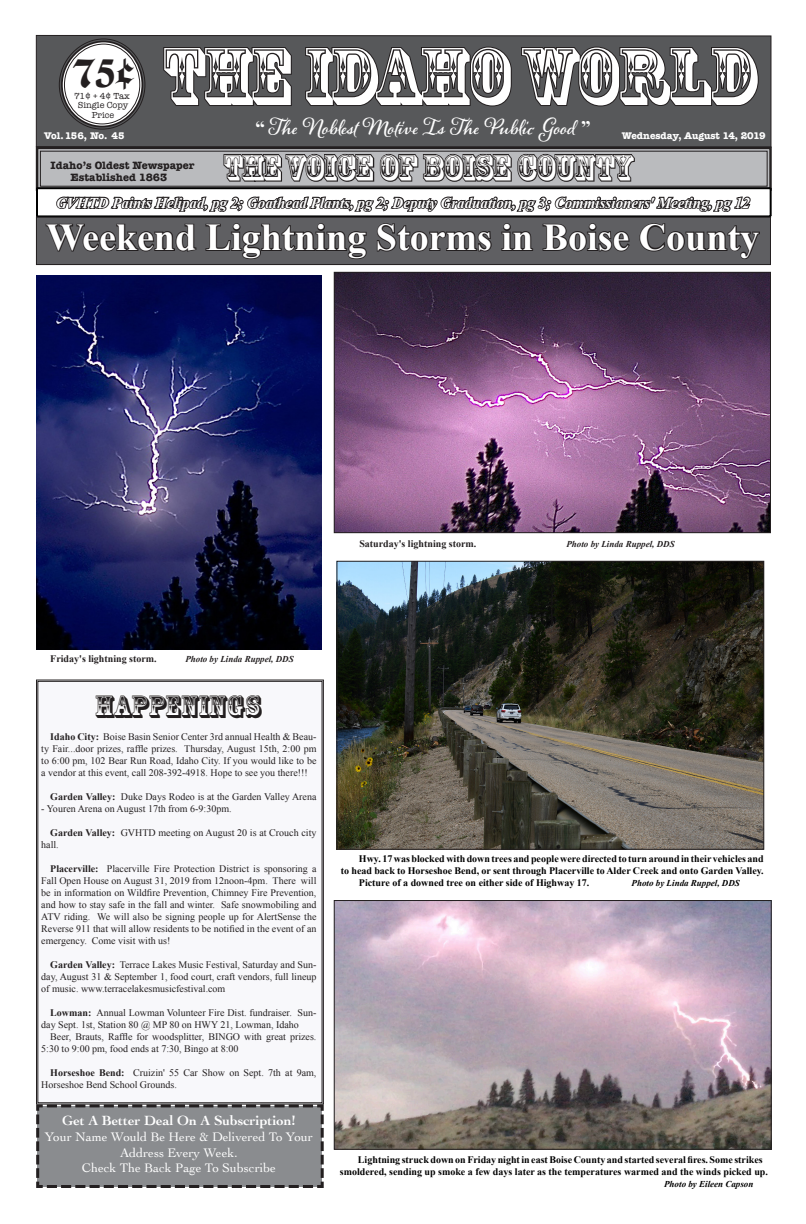
<style>
.page{position:relative;width:806px;height:1224px;background:#fff}
.page>*{position:absolute;margin:0;border:0;box-sizing:border-box;transform-origin:0 0}
.Body_text{font:76px "Rosewood Std";color:#fff}
.t1{font:39px "Baroque Text JF";color:#231f20}
.Headline{font:700 38px "Times New Roman";color:#fff}
.Body_text-2{font:34px "Rosewood Std";color:#fff}
.Headline-2{font:30px "Rosewood Std";color:#231f20}
.t2{font:700 20px "Alana";color:#fff}
.Body_Text{font:italic 700 15px "Times New Roman";color:#fff}
.Headline-3{font:700 14px "Cochin";color:#fff}
.Headline-4{font:13px "Cochin";color:#fff}
.Body_text-3{font:700 11px "American Typewriter";color:#231f20}
.Body_text-4{font:10px/12px "Times New Roman";color:#231f20}
.Body_Text-2{font:700 10px/12px "Times New Roman";color:#000;text-align:right}
.Body_text-5{font:700 10px "Times New Roman";color:#231f20}
.Body_text-6{font:700 10px "American Typewriter";color:#fff}
.Body_text-7{font:700 10px "American Typewriter";letter-spacing:-.02em;color:#fff}
.Body_text-8{font:italic 700 9px "Times New Roman";color:#231f20}
.Body_Text-3{font:italic 700 9px "Times New Roman";color:#000}
.t3{font:9px "American Typewriter";color:#231f20}
.s1{font-family:"Times New Roman";font-size:19px}
.s2{font-weight:700}
</style>
<div class="page">
<svg style="left:36px;top:1105px;width:288px;height:83px;background:#858689"></svg>
<svg style="left:36px;top:679px;width:288px;height:426px"></svg>
<div style="left:37px;top:681px;width:285px;height:422px;border:1px solid #231f20"></div>
<svg style="left:94px;top:679px;width:170px;height:59px"></svg>
<svg style="left:35px;top:34px;width:737px;height:263px;background:#6e6d6f"></svg>
<img style="left:336px;top:274px;width:433px;height:257px">
<div style="left:334px;top:272px;width:437px;height:261px;border:1px solid #231f20"></div>
<img style="left:338px;top:563px;width:424px;height:285px">
<div style="left:336px;top:561px;width:428px;height:289px;border:1px solid #231f20"></div>
<img style="left:336px;top:902px;width:433px;height:246px">
<div style="left:334px;top:900px;width:437px;height:250px;border:1px solid #231f20"></div>
<img style="left:36px;top:276px;width:286px;height:373px">
<p class="Body_text" style="left:160px;top:31px;width:596px">THE IDAHO WORLD</p>
<p class="t1" style="left:74px;top:49px;width:62px">75¢</p>
<p class="t3" style="left:74px;top:89px;width:57px">71¢ + 4¢ Tax</p>
<p class="t3" style="left:78px;top:98px;width:52px">Single Copy</p>
<p class="t3" style="left:92px;top:109px;width:24px">Price</p>
<p class="t2" style="left:255px;top:116px;width:337px"><span class="s1">“</span> The Noblest Motive Is The Public Good <span class="s1">”</span></p>
<p class="Body_text-7" style="left:44px;top:127px;width:82px">Vol. 156, No. 45</p>
<p class="Body_text-6" style="left:621px;top:127px;width:145px">Wednesday, August 14, 2019</p>
<p class="Body_text-3" style="left:51px;top:156px;width:145px">Idaho’s Oldest Newspaper</p>
<p class="Body_text-3" style="left:71px;top:167px;width:98px">Established 1863</p>
<p class="Body_text-2" style="left:223px;top:148px;width:411px">THE VOICE OF BOISE COUNTY</p>
<p class="Body_Text" style="left:56px;top:192px;width:695px">GVHTD Paints Helipad, pg 2; Goathead Plants, pg 2; Deputy Graduation, pg 3; Commissioners' Meeting, pg 12</p>
<p class="Headline" style="left:46px;top:211px;width:714px">Weekend Lightning Storms in Boise County</p>
<p class="Body_text-5" style="left:359px;top:536px;width:118px">Saturday's lightning storm.</p>
<p class="Body_text-8" style="left:566px;top:537px;width:110px">Photo by Linda Ruppel, DDS</p>
<p class="Body_text-5" style="left:50px;top:652px;width:108px">Friday's lightning storm.</p>
<p class="Body_text-8" style="left:185px;top:653px;width:110px">Photo by Linda Ruppel, DDS</p>
<p class="Headline-2" style="left:95px;top:689px;width:168px">HAPPENINGS</p>
<p class="Body_text-4" style="left:41px;top:730px;width:277px;text-align:justify;text-indent:9px"><span class="s2">Idaho City:</span> Boise Basin Senior Center 3rd annual Health &amp; Beau&shy;ty Fair...door prizes, raffle prizes. Thursday, August 15th, 2:00 pm to 6:00 pm, 102 Bear Run Road, Idaho City. If you would like to be a vendor at this event, call 208-392-4918. Hope to see you there!!!</p>
<p class="Body_text-4" style="left:50px;top:790px;width:268px"><span class="s2">Garden Valley:</span> Duke Days Rodeo is at the Garden Valley Arena</p>
<p class="Body_text-4" style="left:41px;top:802px;width:192px">- Youren Arena on August 17th from 6-9:30pm.</p>
<p class="Body_text-4" style="left:41px;top:826px;width:277px;text-indent:9px"><span class="s2">Garden Valley:</span> GVHTD meeting on August 20 is at Crouch city hall.</p>
<p class="Body_text-4" style="left:41px;top:862px;width:277px;text-align:justify;text-indent:9px"><span class="s2">Placerville:</span> Placerville Fire Protection District is sponsoring a Fall Open House on August 31, 2019 from 12noon-4pm. There will be in information on Wildfire Prevention, Chimney Fire Prevention, and how to stay safe in the fall and winter. Safe snowmobiling and ATV riding. We will also be signing people up for AlertSense the Reverse 911 that will allow residents to be notified in the event of an emergency. Come visit with us!</p>
<p class="Body_text-4" style="left:41px;top:958px;width:277px;text-align:justify;text-indent:9px"><span class="s2">Garden Valley:</span> Terrace Lakes Music Festival, Saturday and Sun&shy;day, August 31 &amp; September 1, food court, craft vendors, full lineup of music. www.terracelakesmusicfestival.com</p>
<p class="Body_text-4" style="left:41px;top:1006px;width:276px;text-indent:9px"><span class="s2">Lowman:</span> Annual Lowman Volunteer Fire Dist. fundraiser. Sun&shy;day Sept. 1st, Station 80 @ MP 80 on HWY 21, Lowman, Idaho</p>
<p class="Body_text-4" style="left:41px;top:1030px;width:277px;text-indent:9px">Beer, Brauts, Raffle for woodsplitter, BINGO with great prizes.<br>5:30 to 9:00 pm, food ends at 7:30, Bingo at 8:00</p>
<p class="Body_text-4" style="left:41px;top:1066px;width:277px;text-indent:9px"><span class="s2">Horseshoe Bend:</span> Cruizin' 55 Car Show on Sept. 7th at 9am,<br>Horseshoe Bend School Grounds.</p>
<p class="Headline-3" style="left:62px;top:1111px;width:235px">Get A Better Deal On A Subscription!</p>
<p class="Headline-4" style="left:45px;top:1128px;width:269px">Your Name Would Be Here &amp; Delivered To Your</p>
<p class="Headline-4" style="left:120px;top:1144px;width:119px">Address Every Week.</p>
<p class="Headline-4" style="left:82px;top:1159px;width:195px">Check The Back Page To Subscribe</p>
<p class="Body_Text-2" style="left:341px;top:852px;width:424px">Hwy. 17 was blocked with down trees and people were directed to turn around in their vehicles and<br>to head back to Horseshoe Bend, or sent through Placerville to Alder Creek and onto Garden Valley.</p>
<p class="Body_Text-2" style="left:359px;top:876px;width:232px">Picture of a downed tree on either side of Highway 17.</p>
<p class="Body_Text-3" style="left:631px;top:877px;width:110px">Photo by Linda Ruppel, DDS</p>
<p class="Body_Text-2" style="left:340px;top:1153px;width:429px;text-align:left;text-indent:18px">Lightning struck down on Friday night in east Boise County and started several fires. Some strikes smoldered, sending up smoke a few days later as the temperatures warmed and the winds picked up.</p>
<p class="Body_Text-3" style="left:664px;top:1178px;width:91px">Photo by Eileen Capson</p>
</div>
